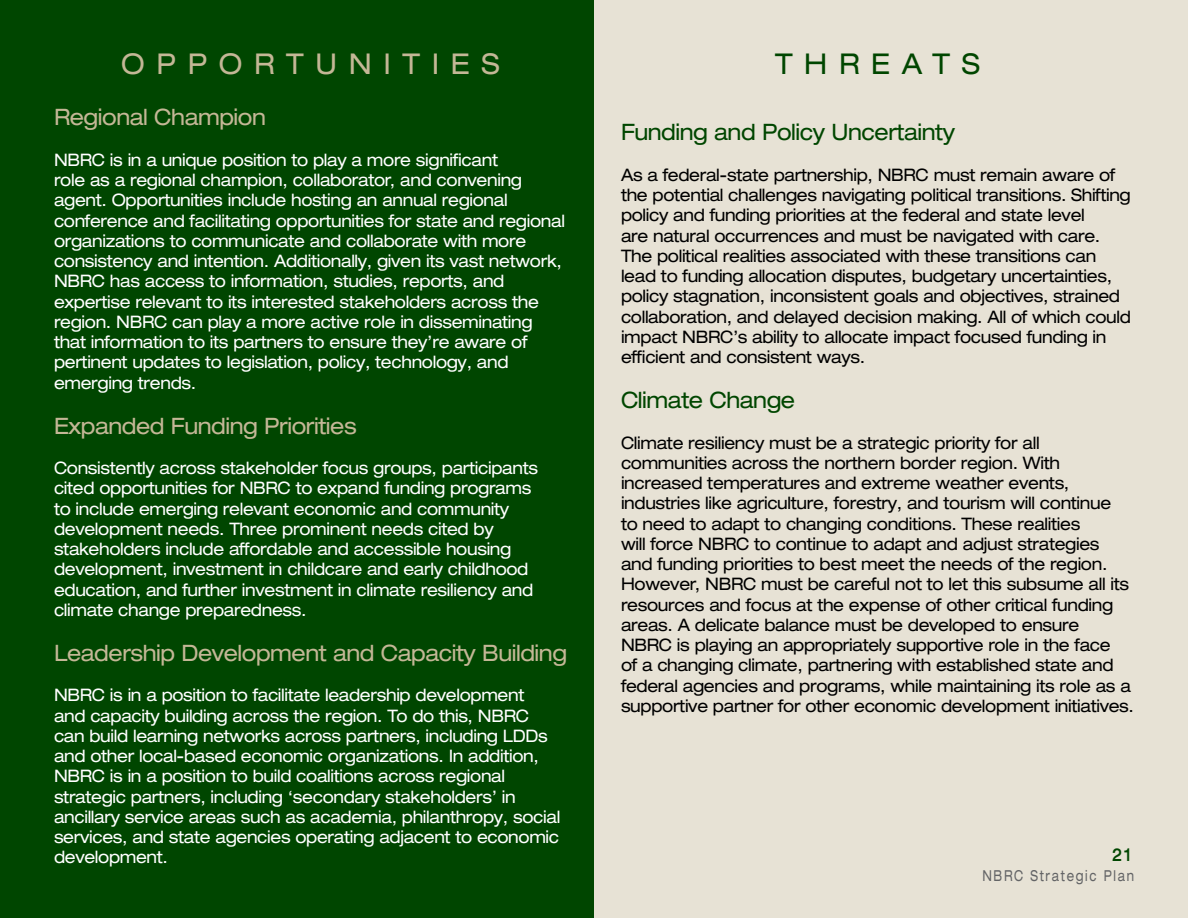
<style>
.page{position:relative;width:1188px;height:918px;background:#fff}
.page>*{position:absolute;margin:0;border:0;box-sizing:border-box;transform-origin:0 0}
.t1{font:expanded 28.5px "Helvetica Neue LT Pro";letter-spacing:.43em;color:#c4b796;scale:.95 1}
.t2{font:expanded 28.5px "Helvetica Neue LT Pro";letter-spacing:.43em;color:#004600;scale:.95 1}
.t3{font:expanded 22.5px "Helvetica Neue LT Pro";letter-spacing:-.02em;color:#c4b796;scale:.95 1}
.t4{font:expanded 22.5px "Helvetica Neue LT Pro";letter-spacing:-.02em;color:#004600;scale:.95 1}
.t5{font:500 expanded 18px "Helvetica Neue LT Pro";color:#004600;scale:.75 1}
.t6{font:expanded 17.1px/20.2px "Helvetica Neue LT Pro";letter-spacing:-.02em;color:#fff;scale:.95 1}
.t7{font:expanded 17.1px/20.2px "Helvetica Neue LT Pro";letter-spacing:-.02em;color:#000;scale:.95 1}
.t8{font:expanded 15px "Helvetica Neue LT Pro";letter-spacing:.15em;color:#636466;scale:.75 1}
</style>
<div class="page">
<div style="left:594px;top:0;width:594px;height:918px;background:#e7e2d5"></div>
<div style="left:0;top:0;width:594px;height:918px;background:#004600"></div>
<h1 class="t1" style="left:121px;top:46px;width:400px">OPPORTUNITIES</h1>
<h2 class="t3" style="left:54px;top:103px;width:225px">Regional Champion</h2>
<p class="t6" style="left:54px;top:149px;width:539px">NBRC is in a unique position to play a more significant<br>role as a regional champion, collaborator, and convening agent. Opportunities include hosting an annual regional conference and facilitating opportunities for state and regional organizations to communicate and collaborate with more consistency and intention. Additionally, given its vast network, NBRC has access to information, studies, reports, and expertise relevant to its interested stakeholders across the region. NBRC can play a more active role in disseminating that information to its partners to ensure they’re aware of pertinent updates to legislation, policy, technology, and emerging trends.</p>
<h2 class="t3" style="left:54px;top:411px;width:320px">Expanded Funding Priorities</h2>
<p class="t6" style="left:54px;top:457px;width:511px">Consistently across stakeholder focus groups, participants cited opportunities for NBRC to expand funding programs to include emerging relevant economic and community development needs. Three prominent needs cited by stakeholders include affordable and accessible housing development, investment in childcare and early childhood education, and further investment in climate resiliency and climate change preparedness.</p>
<h2 class="t3" style="left:54px;top:639px;width:542px">Leadership Development and Capacity Building</h2>
<p class="t6" style="left:54px;top:685px;width:534px">NBRC is in a position to facilitate leadership development and capacity building across the region. To do this, NBRC can build learning networks across partners, including LDDs and other local-based economic organizations. In addition, NBRC is in a position to build coalitions across regional strategic partners, including ‘secondary stakeholders’ in ancillary service areas such as academia, philanthropy, social services, and state agencies operating adjacent to economic development.</p>
<h1 class="t2" style="left:775px;top:46px;width:217px">THREATS</h1>
<h2 class="t4" style="left:621px;top:118px;width:353px">Funding and Policy Uncertainty</h2>
<p class="t7" style="left:621px;top:164px;width:538px">As a federal-state partnership, NBRC must remain aware of the potential challenges navigating political transitions. Shifting policy and funding priorities at the federal and state level<br>are natural occurrences and must be navigated with care.<br>The political realities associated with these transitions can lead to funding allocation disputes, budgetary uncertainties, policy stagnation, inconsistent goals and objectives, strained collaboration, and delayed decision making. All of which could impact NBRC’s ability to allocate impact focused funding in efficient and consistent ways.</p>
<h2 class="t4" style="left:621px;top:386px;width:185px">Climate Change</h2>
<p class="t7" style="left:621px;top:432px;width:542px">Climate resiliency must be a strategic priority for all communities across the northern border region. With increased temperatures and extreme weather events, industries like agriculture, forestry, and tourism will continue<br>to need to adapt to changing conditions. These realities<br>will force NBRC to continue to adapt and adjust strategies and funding priorities to best meet the needs of the region.<br>However, NBRC must be careful not to let this subsume all its resources and focus at the expense of other critical funding areas. A delicate balance must be developed to ensure NBRC is playing an appropriately supportive role in the face<br>of a changing climate, partnering with established state and federal agencies and programs, while maintaining its role as a supportive partner for other economic development initiatives.</p>
<p class="t5" style="left:1112px;top:843px;width:27px">21</p>
<p class="t8" style="left:982px;top:866px;width:204px">NBRC Strategic Plan</p>
</div>
